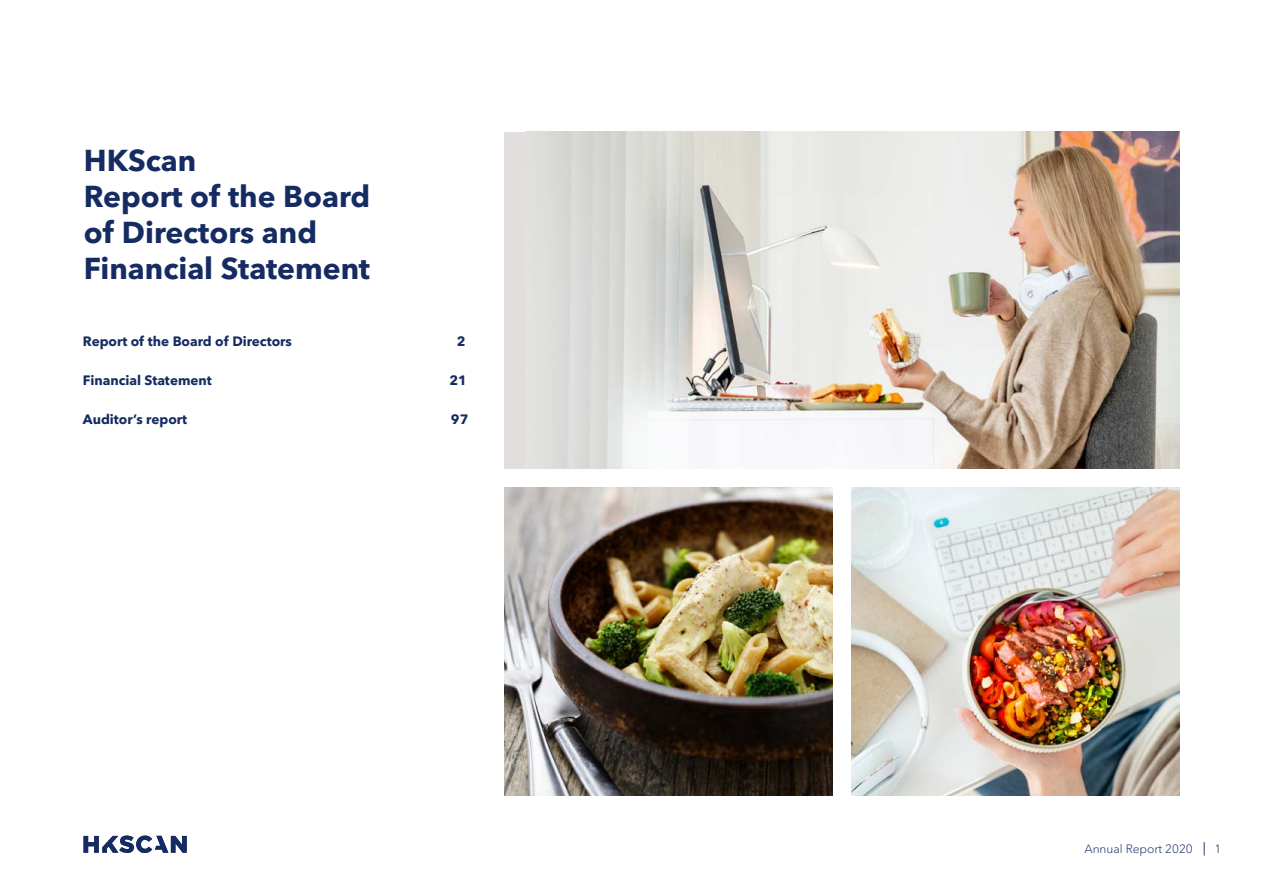
<style>
.page{position:relative;width:1263px;height:893px;background:#fff}
.page>*{position:absolute;margin:0;border:0;box-sizing:border-box;transform-origin:0 0}
.t1{font:700 30px/36px "Avenir Next LT Pro";color:#152b62}
.t2{font:700 13.5px "Avenir Next LT Pro";color:#152b62}
.t3{font:300 12px "Avenir Next LT Pro";color:#152b62}
</style>
<div class="page">
<svg style="left:84px;top:835px;width:103px;height:18px"></svg>
<svg style="left:1204px;top:842px;width:1px;height:13px"></svg>
<img style="left:504px;top:487px;width:328px;height:308px">
<img style="left:851px;top:487px;width:329px;height:308px">
<div style="left:504px;top:132px;width:676px;height:337px;background:#e2dedd"></div>
<img style="left:549px;top:132px;width:631px;height:337px">
<h1 class="t1" style="left:84px;top:142px;width:288px">HKScan<br>Report of the Board of Directors and<br>Financial Statement</h1>
<p class="t2" style="left:83px;top:333px;width:211px">Report of the Board of Directors</p>
<p class="t2" style="left:457px;top:333px;width:10px">2</p>
<p class="t2" style="left:83px;top:372px;width:130px">Financial Statement</p>
<p class="t2" style="left:449px;top:372px;width:19px">21</p>
<p class="t2" style="left:83px;top:411px;width:106px">Auditor’s report</p>
<p class="t2" style="left:451px;top:411px;width:19px">97</p>
<p class="t3" style="left:1084px;top:842px;width:110px">Annual Report 2020</p>
<p class="t3" style="left:1214px;top:842px;width:8px">1</p>
</div>
